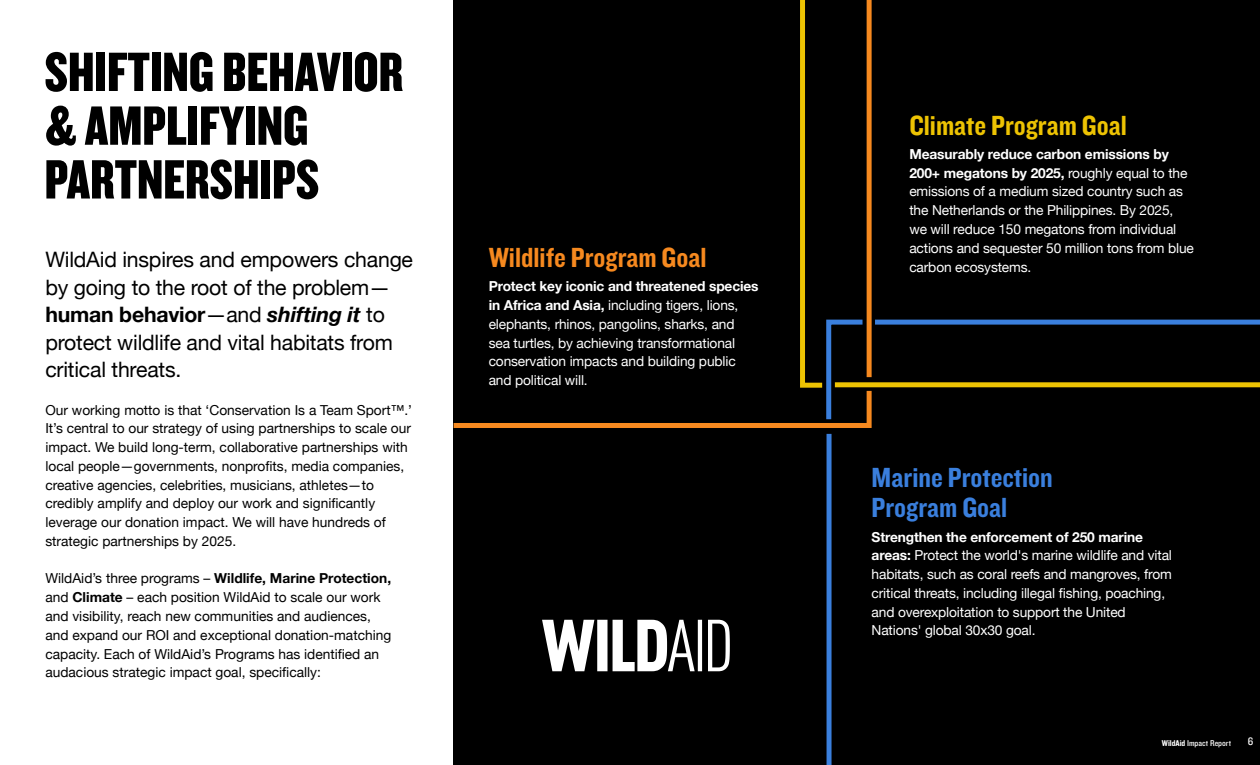
<style>
.page{position:relative;width:1260px;height:765px;background:#fff}
.page>*{position:absolute;margin:0;border:0;box-sizing:border-box;transform-origin:0 0}
.t1{font:57.5px/53.8px "Knockout 69 Full Liteweight";color:#000}
.t2{font:28.75px/30px "Knockout 50 Welterweight";color:#3a7fdd}
.t3{font:28.75px "Knockout 50 Welterweight";color:#f6891f}
.t4{font:28.75px "Knockout 50 Welterweight";color:#edc303}
.t5{font:21.25px/27.5px "Helvetica Neue";letter-spacing:-.01em;color:#000}
.t6{font:13.75px/18.8px "Helvetica Neue";letter-spacing:-.01em;color:#fff}
.t7{font:13.75px/18.8px "Helvetica Neue";color:#000}
.t8{font:11.25px "Knockout 30 Junior Welterwt";color:#fff}
.t9{font:8.75px "Knockout 30 Junior Welterwt";color:#fff}
.s1{font-weight:700}
.s2{font-weight:700;font-style:italic}
.s3{font-family:"Knockout 50 Welterweight"}
</style>
<div class="page">
<div style="left:454px;top:0;width:806px;height:765px;background:#000"></div>
<div style="left:827px;top:434px;width:5px;height:331px;background:#3a7fdd"></div>
<div style="left:835px;top:382px;width:425px;height:5px;background:#edc303"></div>
<div style="left:875px;top:320px;width:385px;height:5px;background:#3a7fdd"></div>
<svg style="left:453px;top:0;width:421px;height:430px"></svg>
<svg style="left:542px;top:620px;width:52px;height:51px"></svg>
<div style="left:597px;top:620px;width:11px;height:51px;background:#fff"></div>
<svg style="left:613px;top:620px;width:82px;height:51px"></svg>
<hr style="left:698px;top:620px;width:4px;height:51px;background:#fff">
<svg style="left:708px;top:620px;width:22px;height:51px"></svg>
<h1 class="t1" style="left:45px;top:43px;width:360px">SHIFTING BEHAVIOR &amp; AMPLIFYING<br>PARTNERSHIPS</h1>
<h3 class="t5" style="left:45px;top:247px;width:369px">WildAid inspires and empowers change by going to the root of the problem— <span class="s1">human behavior</span>—and <span class="s2">shifting it</span> to protect wildlife and vital habitats from critical threats.</h3>
<p class="t7" style="left:45px;top:401px;width:368px">Our working motto is that ‘Conservation Is a Team Sport™.’ It’s central to our strategy of using partnerships to scale our impact. We build long-term, collaborative partnerships with local people—governments, nonprofits, media companies, creative agencies, celebrities, musicians, athletes—to credibly amplify and deploy our work and significantly leverage our donation impact. We will have hundreds of strategic partnerships by 2025.</p>
<p class="t7" style="left:45px;top:570px;width:347px">WildAid’s three programs – <span class="s1">Wildlife, Marine Protection, </span>and <span class="s1">Climate</span> – each position WildAid to scale our work and visibility, reach new communities and audiences, and expand our ROI and exceptional donation-matching capacity. Each of WildAid’s Programs has identified an audacious strategic impact goal, specifically:</p>
<h2 class="t3" style="left:489px;top:238px;width:219px">Wildlife Program Goal</h2>
<p class="t6" style="left:489px;top:278px;width:272px"><span class="s1">Protect key iconic and threatened species in Africa and Asia,</span> including tigers, lions, elephants, rhinos, pangolins, sharks, and sea turtles, by achieving transformational conservation impacts and building public and political will.</p>
<h2 class="t4" style="left:909px;top:106px;width:219px">Climate Program Goal</h2>
<p class="t6" style="left:909px;top:146px;width:286px"><span class="s1">Measurably reduce carbon emissions by 200+ megatons by 2025,</span> roughly equal to the emissions of a medium sized country such as the Netherlands or the Philippines. By 2025, we will reduce 150 megatons from individual actions and sequester 50 million tons from blue carbon ecosystems.</p>
<h2 class="t2" style="left:872px;top:462px;width:183px">Marine Protection<br>Program Goal</h2>
<p class="t6" style="left:872px;top:528px;width:302px"><span class="s1">Strengthen the enforcement of 250 marine areas:</span> Protect the world's marine wildlife and vital habitats, such as coral reefs and mangroves, from critical threats, including illegal fishing, poaching, and overexploitation to support the United Nations' global 30x30 goal.</p>
<p class="t9" style="left:1162px;top:737px;width:71px"><span class="s3">WildAid</span> Impact Report</p>
<p class="t8" style="left:1248px;top:734px;width:7px">6</p>
</div>
